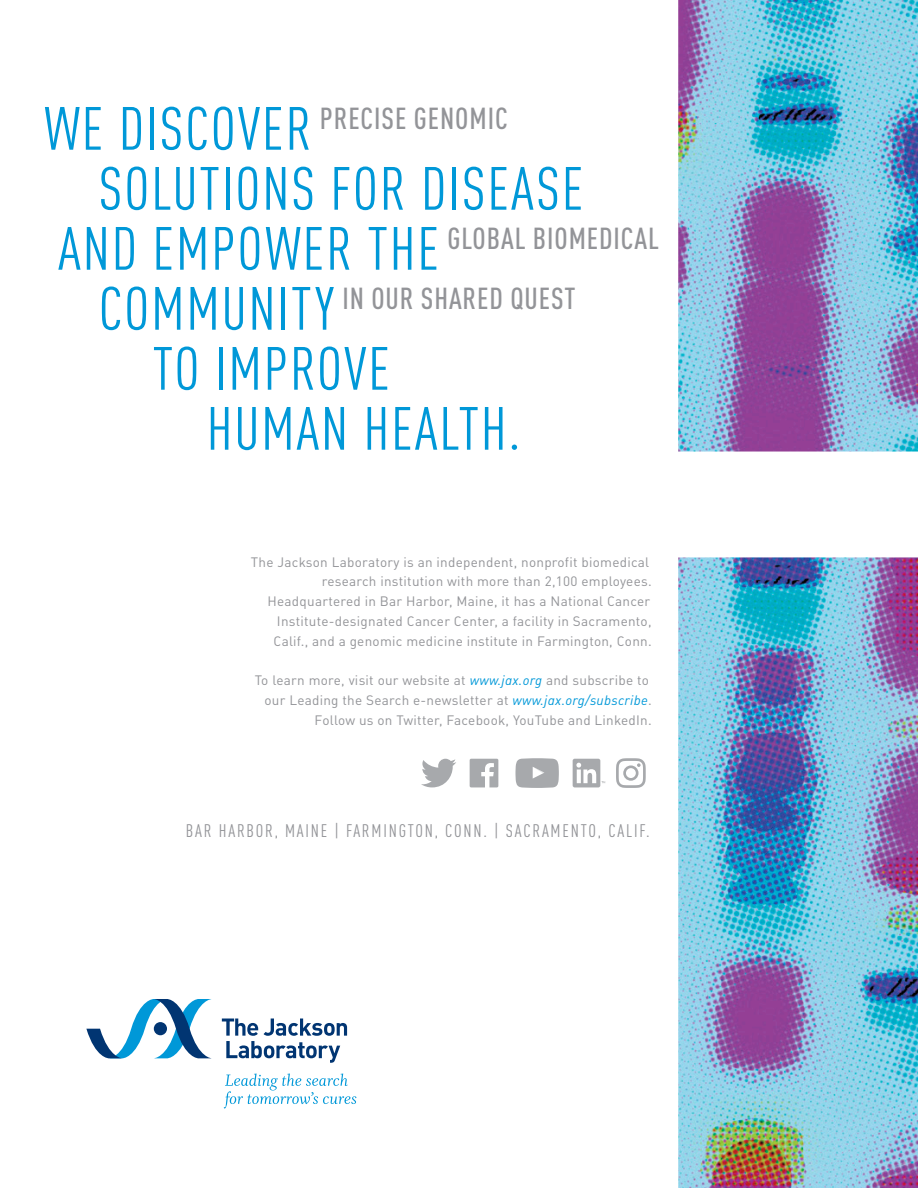
<style>
.page{position:relative;width:918px;height:1188px;background:#fff}
.page>*{position:absolute;margin:0;border:0;box-sizing:border-box;transform-origin:0 0}
.t1{font:condensed 60px/60px "DINOT";letter-spacing:.03em;color:#0098d8}
.t2{font:500 condensed 30px/60px "DINOT";letter-spacing:.03em;color:#939498}
.t3{font:condensed 18px "DINOT";letter-spacing:.1em;color:#939498}
.t4{font:13.5px/19.8px "DINOT";letter-spacing:.02em;color:#939498;text-align:right}
.s1{font-weight:400;font-size:60px;color:#0098d8}
.s2{font-style:italic;color:#0098d8}
</style>
<div class="page">
<img style="left:678px;top:0;width:240px;height:1188px">
<svg style="left:222px;top:1019px;width:125px;height:44px"></svg>
<svg style="left:86px;top:999px;width:126px;height:59px"></svg>
<div style="left:154px;top:1022px;width:13px;height:13px;background:#013572;border-radius:50%"></div>
<svg style="left:224px;top:1074px;width:132px;height:34px"></svg>
<svg style="left:470px;top:759px;width:28px;height:28px"></svg>
<svg style="left:516px;top:758px;width:43px;height:30px"></svg>
<svg style="left:421px;top:759px;width:35px;height:28px"></svg>
<svg style="left:573px;top:759px;width:32px;height:28px"></svg>
<svg style="left:616px;top:758px;width:30px;height:30px"></svg>
<h2 class="t2" style="left:45px;top:88px;width:465px"><span class="s1">WE DISCOVER</span> PRECISE GENOMIC</h2>
<h1 class="t1" style="left:99px;top:158px;width:486px">SOLUTIONS FOR DISEASE</h1>
<h2 class="t2" style="left:99px;top:208px;width:562px;text-indent:-41px"><span class="s1">AND EMPOWER THE</span> GLOBAL BIOMEDICAL<br><span class="s1">COMMUNITY</span> IN OUR SHARED QUEST</h2>
<h1 class="t1" style="left:207px;top:338px;width:315px;text-indent:-54px">TO IMPROVE<br>HUMAN HEALTH.</h1>
<p class="t4" style="left:251px;top:552px;width:402px">The Jackson Laboratory is an independent, nonprofit biomedical research institution with more than 2,100 employees.<br>Headquartered in Bar Harbor, Maine, it has a National Cancer Institute-designated Cancer Center, a facility in Sacramento, Calif., and a genomic medicine institute in Farmington, Conn.</p>
<p class="t4" style="left:255px;top:670px;width:399px">To learn more, visit our website at <span class="s2">www.jax.org</span> and subscribe to our Leading the Search e-newsletter at <span class="s2">www.jax.org/subscribe</span>.<br>Follow us on Twitter, Facebook, YouTube and LinkedIn.</p>
<h3 class="t3" style="left:186px;top:821px;width:465px">BAR HARBOR, MAINE | FARMINGTON, CONN. | SACRAMENTO, CALIF.</h3>
</div>
